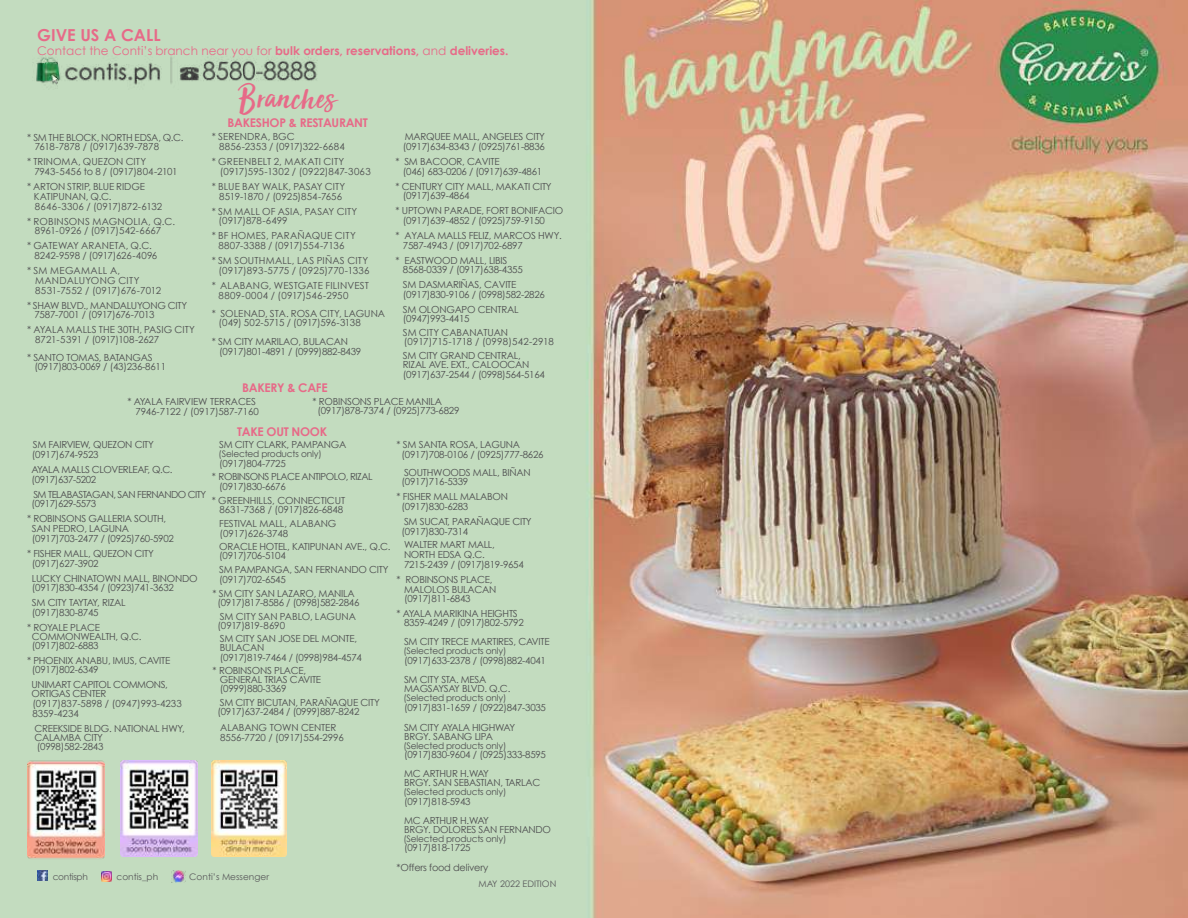
<style>
.page{position:relative;width:1188px;height:918px;background:#fff}
.page>*{position:absolute;margin:0;border:0;box-sizing:border-box;transform-origin:0 0}
.t1{font:36px "Sun Valley";color:#e76a88}
.t2{font:700 16.5px "Century Gothic";color:#e76a88}
.t3{font:12px "Century Gothic";color:#e76a88}
.t4{font:700 12px "Century Gothic";letter-spacing:-.025em;color:#e76a88}
.t5{font:9.75px/9.8px "Century Gothic";letter-spacing:-.025em;color:#4d4d4f}
.t6{font:9.75px/9.8px "Century Gothic";letter-spacing:.02em;color:#4d4d4f}
.t7{font:9.75px/9.8px "Century Gothic";color:#4d4d4f}
.t8{font:9.75px/9.8px "Century Gothic";letter-spacing:.005em;color:#4d4d4f}
.t9{font:9.75px/9.8px "Century Gothic";letter-spacing:.025em;color:#4d4d4f}
.t10{font:9.75px/9.8px "Century Gothic";letter-spacing:-.06em;color:#4d4d4f}
.t11{font:9.75px/13.5px "Century Gothic";letter-spacing:-.05em;color:#4d4d4f}
.t12{font:9.75px/9.8px "Century Gothic";letter-spacing:.01em;color:#4d4d4f}
.t13{font:9px "Century Gothic";letter-spacing:-.02em;color:#4d4d4f}
.t14{font:9px "Century Gothic";color:#58585a}
.t15{font:9px "Century Gothic";letter-spacing:-.03em;color:#58585a}
.s1{font-weight:700}
</style>
<div class="page">
<img style="left:0;top:0;width:1188px;height:918px">
<svg style="left:38px;top:871px;width:10px;height:10px"></svg>
<svg style="left:101px;top:872px;width:10px;height:9px"></svg>
<img style="left:171px;top:871px;width:15px;height:11px">
<img style="left:27px;top:751px;width:78px;height:116px">
<img style="left:120px;top:761px;width:77px;height:96px">
<img style="left:33px;top:47px;width:289px;height:46px">
<img style="left:211px;top:761px;width:76px;height:96px">
<h2 class="t2" style="left:37px;top:25px;width:125px">GIVE US A CALL</h2>
<p class="t3" style="left:37px;top:43px;width:473px">Contact the Conti’s branch near you for <span class="s1">bulk orders, reservations,</span> and <span class="s1">deliveries.</span></p>
<h1 class="t1" style="left:238px;top:67px;width:99px">Branches</h1>
<p class="t4" style="left:227px;top:115px;width:142px">BAKESHOP &amp; RESTAURANT</p>
<p class="t5" style="left:35px;top:132px;width:150px;text-indent:-8px">* SM THE BLOCK, NORTH EDSA, Q.C.<br>7618-7878 / (0917)639-7878</p>
<p class="t8" style="left:34px;top:157px;width:145px;text-indent:-7px">* TRINOMA, QUEZON CITY<br>7943-5456 to 8 / (0917)804-2101</p>
<p class="t5" style="left:34px;top:182px;width:130px;text-indent:-7px">* ARTON STRIP, BLUE RIDGE<br>KATIPUNAN, Q.C.<br>8646-3306 / (0917)872-6132</p>
<p class="t6" style="left:35px;top:216px;width:142px;text-indent:-8px">* ROBINSONS MAGNOLIA, Q.C.<br>8961-0926 / (0917)542-6667</p>
<p class="t5" style="left:34px;top:241px;width:125px;text-indent:-7px">* GATEWAY ARANETA, Q.C.<br>8242-9598 / (0917)626-4096</p>
<p class="t9" style="left:35px;top:266px;width:128px;text-indent:-8px">* SM MEGAMALL A,<br>MANDALUYONG CITY<br>8531-7552 / (0917)676-7012</p>
<p class="t5" style="left:34px;top:300px;width:155px;text-indent:-7px">* SHAW BLVD., MANDALUYONG CITY<br>7587-7001 / (0917)676-7013</p>
<p class="t8" style="left:35px;top:325px;width:161px;text-indent:-8px">* AYALA MALLS THE 30TH, PASIG CITY<br>8721-5391 / (0917)108-2627</p>
<p class="t5" style="left:34px;top:353px;width:133px;line-height:9px;text-indent:-7px">* SANTO TOMAS, BATANGAS (0917)803-0069 / (43)236-8611</p>
<p class="t5" style="left:403px;top:131px;width:144px">MARQUEE MALL, ANGELES CITY (0917)634-8343 / (0925)761-8836</p>
<p class="t5" style="left:403px;top:156px;width:141px;text-indent:-7px">* SM BACOOR, CAVITE<br>(046) 683-0206 / (0917)639-4861</p>
<p class="t5" style="left:403px;top:181px;width:150px;text-indent:-7px">* CENTURY CITY MALL, MAKATI CITY (0917)639-4864</p>
<p class="t5" style="left:403px;top:206px;width:162px;text-indent:-7px">* UPTOWN PARADE, FORT BONIFACIO (0917)639-4852 / (0925)759-9150</p>
<p class="t5" style="left:403px;top:230px;width:161px;text-indent:-7px">* AYALA MALLS FELIZ, MARCOS HWY.<br>7587-4943 / (0917)702-6897</p>
<p class="t5" style="left:403px;top:255px;width:121px;text-indent:-7px">* EASTWOOD MALL, LIBIS<br>8568-0339 / (0917)638-4355</p>
<p class="t5" style="left:403px;top:280px;width:144px">SM DASMARIÑAS, CAVITE (0917)830-9106 / (0998)582-2826</p>
<p class="t5" style="left:403px;top:305px;width:117px;line-height:9px">SM OLONGAPO CENTRAL (0947)993-4415</p>
<p class="t7" style="left:403px;top:327px;width:152px">SM CITY CABANATUAN (0917)715-1718 / (0998)542-2918</p>
<p class="t5" style="left:403px;top:351px;width:144px;line-height:9.3px">SM CITY GRAND CENTRAL,<br>RIZAL AVE. EXT., CALOOCAN (0917)637-2544 / (0998)564-5164</p>
<p class="t5" style="left:317px;top:396px;width:144px;text-indent:-5px">* ROBINSONS PLACE MANILA (0917)878-7374 / (0925)773-6829</p>
<p class="t5" style="left:402px;top:439px;width:144px;text-indent:-5px">* SM SANTA ROSA, LAGUNA (0917)708-0106 / (0925)777-8626</p>
<p class="t5" style="left:402px;top:467px;width:131px">SOUTHWOODS MALL, BIÑAN (0917)716-5339</p>
<p class="t5" style="left:402px;top:492px;width:108px;text-indent:-5px">* FISHER MALL MALABON (0917)830-6283</p>
<p class="t5" style="left:402px;top:517px;width:132px">SM SUCAT, PARAÑAQUE CITY (0917)830-7314</p>
<p class="t5" style="left:404px;top:540px;width:121px">WALTER MART MALL,<br>NORTH EDSA Q.C.<br>7215-2439 / (0917)819-9654</p>
<p class="t5" style="left:404px;top:574px;width:94px;text-indent:-7px">* ROBINSONS PLACE,<br>MALOLOS BULACAN (0917)811-6843</p>
<p class="t5" style="left:404px;top:609px;width:121px;line-height:9px;text-indent:-7px">* AYALA MARIKINA HEIGHTS<br>8359-4249 / (0917)802-5792</p>
<p class="t5" style="left:404px;top:637px;width:147px">SM CITY TRECE MARTIRES, CAVITE</p>
<p class="t13" style="left:403px;top:645px;width:105px">(Selected products only)</p>
<p class="t5" style="left:404px;top:651px;width:144px;line-height:19.5px">(0917)633-2378 / (0998)882-4041<br>SM CITY STA. MESA</p>
<p class="t5" style="left:404px;top:684px;width:108px">MAGSAYSAY BLVD. Q.C.</p>
<p class="t13" style="left:403px;top:693px;width:105px">(Selected products only)</p>
<p class="t5" style="left:404px;top:698px;width:144px;line-height:19.5px">(0917)831-1659 / (0922)847-3035<br>SM CITY AYALA HIGHWAY</p>
<p class="t5" style="left:404px;top:731px;width:90px">BRGY. SABANG LIPA</p>
<p class="t13" style="left:403px;top:740px;width:105px">(Selected products only)</p>
<p class="t5" style="left:404px;top:745px;width:144px;line-height:18.8px">(0917)830-9604 / (0925)333-8595<br>MC ARTHUR H.WAY</p>
<p class="t5" style="left:404px;top:778px;width:138px">BRGY. SAN SEBASTIAN, TARLAC</p>
<p class="t13" style="left:403px;top:786px;width:105px">(Selected products only)</p>
<p class="t5" style="left:404px;top:792px;width:86px;line-height:18.8px">(0917)818-5943<br>MC ARTHUR H.WAY</p>
<p class="t5" style="left:404px;top:824px;width:149px">BRGY. DOLORES SAN FERNANDO</p>
<p class="t13" style="left:403px;top:833px;width:105px">(Selected products only)</p>
<p class="t5" style="left:397px;top:838px;width:93px;line-height:19.5px;text-indent:7px">(0917)818-1725 *Offers food delivery</p>
<p class="t12" style="left:219px;top:132px;width:127px;text-indent:-7px">* SERENDRA, BGC<br>8856-2353 / (0917)322-6684</p>
<p class="t9" style="left:220px;top:157px;width:153px;text-indent:-8px">* GREENBELT 2, MAKATI CITY (0917)595-1302 / (0922)847-3063</p>
<p class="t7" style="left:212px;top:181px;width:135px;text-align:center">* BLUE BAY WALK, PASAY CITY<br>8519-1870 / (0925)854-7656</p>
<p class="t8" style="left:219px;top:206px;width:140px;text-indent:-7px">* SM MALL OF ASIA, PASAY CITY (0917)878-6499</p>
<p class="t6" style="left:212px;top:231px;width:145px;text-align:center">* BF HOMES, PARAÑAQUE CITY<br>8807-3388 / (0917)554-7136</p>
<p class="t6" style="left:212px;top:256px;width:159px;text-align:right">* SM SOUTHMALL, LAS PIÑAS CITY (0917)893-5775 / (0925)770-1336</p>
<p class="t6" style="left:219px;top:280px;width:152px;text-indent:-7px">* ALABANG, WESTGATE FILINVEST<br>8809-0004 / (0917)546-2950</p>
<p class="t7" style="left:219px;top:308px;width:168px;text-indent:-7px">* SOLENAD, STA. ROSA CITY, LAGUNA (049) 502-5715 / (0917)596-3138</p>
<p class="t5" style="left:219px;top:337px;width:144px;text-indent:-7px">* SM CITY MARILAO, BULACAN (0917)801-4891 / (0999)882-8439</p>
<p class="t4" style="left:242px;top:381px;width:87px">BAKERY &amp; CAFE</p>
<p class="t5" style="left:135px;top:397px;width:125px;text-indent:-8px">* AYALA FAIRVIEW TERRACES<br>7946-7122 / (0917)587-7160</p>
<p class="t4" style="left:237px;top:424px;width:91px">TAKE OUT NOOK</p>
<p class="t5" style="left:219px;top:440px;width:129px">SM CITY CLARK, PAMPANGA</p>
<p class="t13" style="left:219px;top:448px;width:105px">(Selected products only)</p>
<p class="t11" style="left:212px;top:457px;width:162px;text-indent:7px">(0917)804-7725<br>* ROBINSONS PLACE ANTIPOLO, RIZAL</p>
<p class="t5" style="left:212px;top:480px;width:135px;line-height:13.5px;text-indent:7px">(0917)830-6676<br>* GREENHILLS, CONNECTICUT</p>
<p class="t5" style="left:219px;top:503px;width:125px;line-height:13.5px">8631-7368 / (0917)826-6848<br>FESTIVAL MALL, ALABANG</p>
<p class="t5" style="left:219px;top:526px;width:173px;line-height:13.5px">(0917)626-3748<br>ORACLE HOTEL, KATIPUNAN AVE., Q.C.</p>
<p class="t5" style="left:219px;top:549px;width:171px;line-height:13.5px">(0917)706-5104<br>SM PAMPANGA, SAN FERNANDO CITY</p>
<p class="t5" style="left:219px;top:575px;width:68px">(0917)702-6545</p>
<p class="t5" style="left:32px;top:440px;width:124px">SM FAIRVIEW, QUEZON CITY (0917)674-9523</p>
<p class="t5" style="left:32px;top:464px;width:143px">AYALA MALLS CLOVERLEAF, Q.C. (0917)637-5202</p>
<p class="t10" style="left:32px;top:489px;width:176px">SM TELABASTAGAN, SAN FERNANDO CITY (0917)629-5573</p>
<p class="t5" style="left:32px;top:514px;width:144px;text-indent:-5px">* ROBINSONS GALLERIA SOUTH,<br>SAN PEDRO, LAGUNA (0917)703-2477 / (0925)760-5902</p>
<p class="t5" style="left:32px;top:548px;width:123px;text-indent:-5px">* FISHER MALL, QUEZON CITY (0917)627-3902</p>
<p class="t5" style="left:32px;top:573px;width:167px">LUCKY CHINATOWN MALL, BINONDO (0917)830-4354 / (0923)741-3632</p>
<p class="t5" style="left:32px;top:598px;width:95px">SM CITY TAYTAY, RIZAL (0917)830-8745</p>
<p class="t5" style="left:32px;top:623px;width:111px;line-height:9px;text-indent:-5px">* ROYALE PLACE<br>COMMONWEALTH, Q.C. (0917)802-6883</p>
<p class="t5" style="left:32px;top:656px;width:140px;line-height:9px;text-indent:-5px">* PHOENIX ANABU, IMUS, CAVITE (0917)802-6349</p>
<p class="t5" style="left:32px;top:680px;width:152px">UNIMART CAPITOL COMMONS,<br>ORTIGAS CENTER<br>(0917)837-5898 / (0947)993-4233<br>8359-4234</p>
<p class="t5" style="left:34px;top:723px;width:152px;line-height:9px">CREEKSIDE BLDG. NATIONAL HWY,<br>CALAMBA CITY<br>(0998)582-2843</p>
<p class="t5" style="left:212px;top:589px;width:148px;line-height:9px;text-align:center">* SM CITY SAN LAZARO, MANILA (0917)817-8586 / (0998)582-2846</p>
<p class="t7" style="left:217px;top:611px;width:140px;line-height:9px">SM CITY SAN PABLO, LAGUNA (0917)819-8690</p>
<p class="t5" style="left:220px;top:634px;width:144px;line-height:9.3px">SM CITY SAN JOSE DEL MONTE,<br>BULACAN<br>(0917)819-7464 / (0998)984-4574</p>
<p class="t5" style="left:220px;top:666px;width:103px;line-height:9px;text-indent:-7px">* ROBINSONS PLACE,<br>GENERAL TRIAS CAVITE (0999)880-3369</p>
<p class="t5" style="left:217px;top:698px;width:164px;line-height:9px">SM CITY BICUTAN, PARAÑAQUE CITY (0917)637-2484 / (0999)887-8242</p>
<p class="t5" style="left:220px;top:723px;width:125px">ALABANG TOWN CENTER<br>8556-7720 / (0917)554-2996</p>
<p class="t15" style="left:53px;top:871px;width:37px">contisph</p>
<p class="t14" style="left:117px;top:871px;width:43px">contis_ph</p>
<p class="t14" style="left:189px;top:871px;width:81px">Conti’s Messenger</p>
<p class="t14" style="left:478px;top:878px;width:79px">MAY 2022 EDITION</p>
</div>
